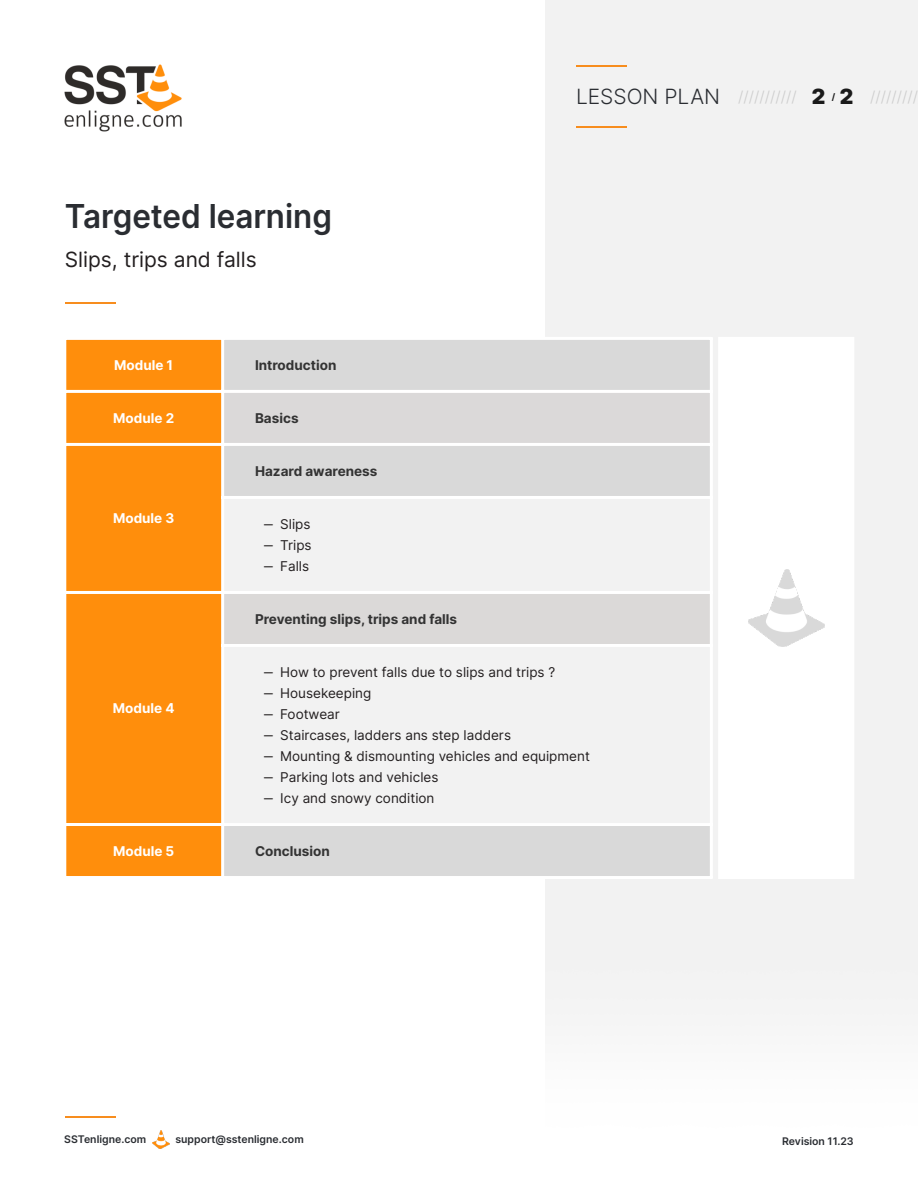
<style>
.page{position:relative;width:918px;height:1188px;background:#fff}
.page>*{position:absolute;margin:0;border:0;box-sizing:border-box;transform-origin:0 0}
.t1{font:600 33px "Inter";color:#2a2d32;scale:.95 1}
.t2{font:21px "Inter";color:#231f20}
.t3{font:300 15px "Inter";color:#ccc}
.t4{font:13.5px/21px "Inter";color:#231f20;text-align:justify}
.t5{font:700 13.5px "Inter";color:#333}
.t6{font:700 13.5px "Inter";color:#fff}
.t7{font:600 10.5px "Inter";color:#2a2d32}
.t8{font:700 9px "Inter";color:#1a1a1a}
.s1{font-size:21px;color:#2a2d32}
.s2{font-weight:900;font-size:21px;color:#1a1a1a}
</style>
<div class="page">
<div style="left:545px;top:0;width:373px;height:1016px;background:#f2f2f2"></div>
<img style="left:64px;top:64px;width:118px;height:68px">
<hr style="left:65px;top:1116px;width:50px;height:1px;background:#f78d1e">
<img style="left:152px;top:1131px;width:18px;height:17px">
<hr style="left:576px;top:65px;width:50px;height:1px;background:#f78d1e">
<hr style="left:576px;top:126px;width:50px;height:1px;background:#f78d1e">
<div style="left:718px;top:337px;width:136px;height:542px;background:#fff"></div>
<hr style="left:65px;top:302px;width:50px;height:2px;background:#f78d1e">
<div style="left:65px;top:338px;width:158px;height:540px;background:#ff8e0c"></div>
<div style="left:224px;top:340px;width:486px;height:156px;background:#d9d9d9"></div>
<div style="left:223px;top:391px;width:488px;height:53px;background:#dbd9d9"></div>
<div style="left:223px;top:497px;width:488px;height:95px;background:#f2f2f2"></div>
<div style="left:223px;top:592px;width:488px;height:53px;background:#dbd9d8"></div>
<div style="left:223px;top:645px;width:488px;height:180px;background:#f2f2f2"></div>
<div style="left:223px;top:825px;width:488px;height:53px;background:#d9d9d9"></div>
<hr style="left:63px;top:338px;width:3px;height:540px;background:#fff">
<hr style="left:221px;top:338px;width:3px;height:540px;background:#fff">
<hr style="left:710px;top:338px;width:3px;height:540px;background:#fff">
<hr style="left:65px;top:337px;width:646px;height:3px;background:#fff">
<hr style="left:65px;top:390px;width:646px;height:3px;background:#fff">
<hr style="left:65px;top:443px;width:646px;height:3px;background:#fff">
<hr style="left:223px;top:496px;width:488px;height:3px;background:#fff">
<hr style="left:65px;top:591px;width:646px;height:3px;background:#fff">
<hr style="left:223px;top:644px;width:488px;height:3px;background:#fff">
<hr style="left:65px;top:823px;width:646px;height:3px;background:#fff">
<hr style="left:65px;top:876px;width:646px;height:3px;background:#fff">
<img style="left:748px;top:569px;width:76px;height:78px">
<h1 class="t1" style="left:65px;top:196px;width:283px">Targeted learning</h1>
<h2 class="t2" style="left:65px;top:247px;width:194px">Slips, trips and falls</h2>
<p class="t6" style="left:114px;top:357px;width:61px">Module 1</p>
<p class="t5" style="left:255px;top:357px;width:83px">Introduction</p>
<p class="t6" style="left:113px;top:410px;width:62px">Module 2</p>
<p class="t5" style="left:255px;top:410px;width:45px">Basics</p>
<p class="t6" style="left:113px;top:510px;width:63px">Module 3</p>
<p class="t5" style="left:255px;top:463px;width:124px">Hazard awareness</p>
<p class="t4" style="left:264px;top:513px;width:49px">‒ Slips ‒ Trips ‒ Falls</p>
<p class="t3" style="left:576px;top:88px;width:251px"><span class="s1">LESSON PLAN</span> /////////// <span class="s2">2</span></p>
<p class="t8" style="left:832px;top:91px;width:5px">/</p>
<p class="t3" style="left:840px;top:88px;width:80px"><span class="s2">2</span> /////////</p>
<p class="t6" style="left:113px;top:700px;width:63px">Module 4</p>
<p class="t5" style="left:255px;top:611px;width:204px">Preventing slips, trips and falls</p>
<p class="t4" style="left:264px;top:661px;width:327px;text-align:left">‒ How to prevent falls due to slips and trips ?<br>‒ Housekeeping<br>‒ Footwear<br>‒ Staircases, ladders ans step ladders<br>‒ Mounting &amp; dismounting vehicles and equipment ‒ Parking lots and vehicles<br>‒ Icy and snowy condition</p>
<p class="t6" style="left:113px;top:843px;width:63px">Module 5</p>
<p class="t5" style="left:255px;top:843px;width:76px">Conclusion</p>
<p class="t7" style="left:64px;top:1132px;width:83px">SSTenligne.com</p>
<p class="t7" style="left:175px;top:1132px;width:130px">support@sstenligne.com</p>
<p class="t7" style="left:782px;top:1135px;width:73px">Revision 11.23</p>
</div>
